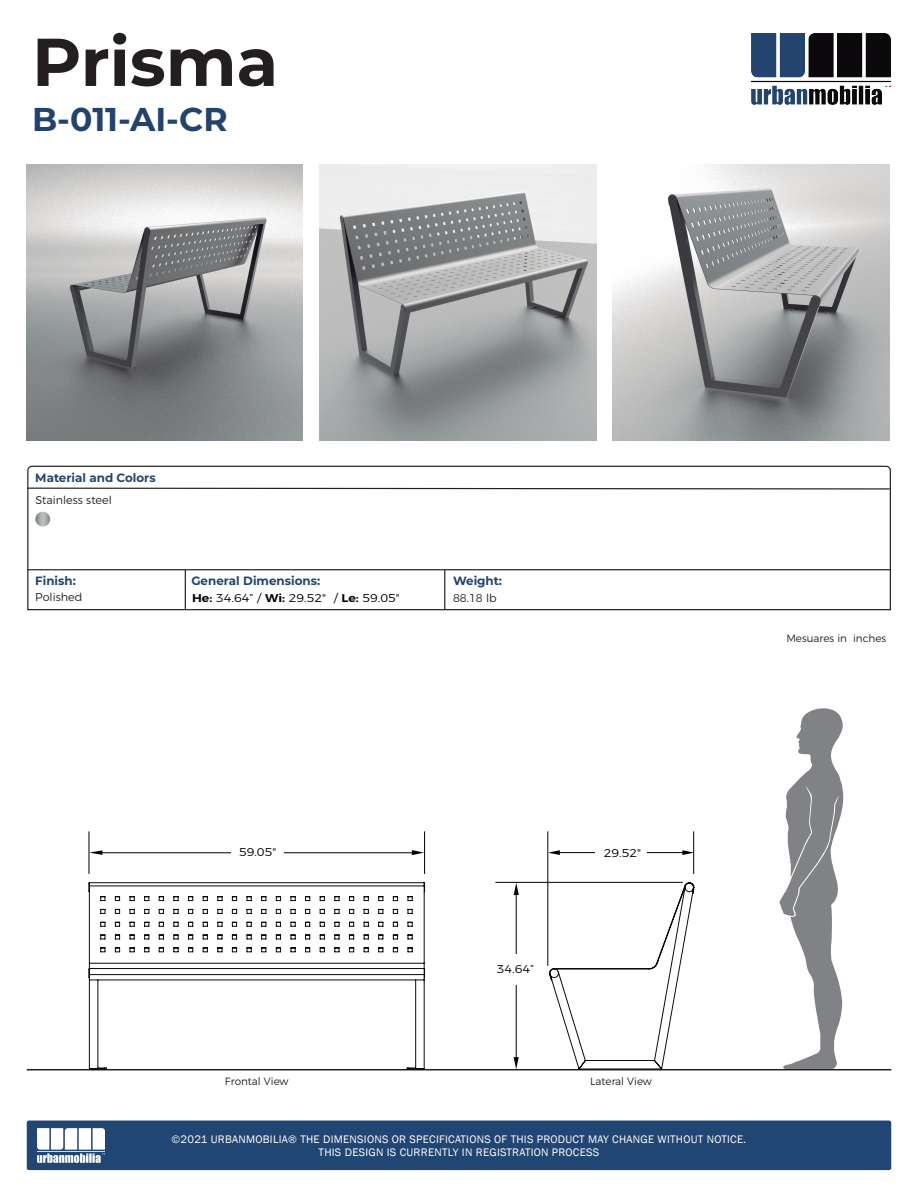
<style>
.page{position:relative;width:918px;height:1188px;background:#fff}
.page>*{position:absolute;margin:0;border:0;box-sizing:border-box;transform-origin:0 0}
.t1{font:700 67.5px "Montserrat";color:#231f20}
.t2{font:700 33px "Montserrat";color:#23436f}
.t3{font:700 12px "Montserrat";color:#23436f}
.t4{font:11.25px/13.5px "Franklin Gothic";letter-spacing:.025em;color:#fff;text-align:center}
.t5{font:300 11.25px "Montserrat";color:#000;scale:1.11 1}
.t6{font:300 11.25px "Montserrat";color:#231f20}
.t7{font:300 10.5px "Montserrat";color:#231f20}
.s1{font-weight:600}
</style>
<div class="page">
<div style="left:27px;top:1121px;width:864px;height:49px;background:#214673;border-radius:2px"></div>
<img style="left:38px;top:1128px;width:67px;height:34px">
<svg style="left:27px;top:465px;width:864px;height:146px"></svg>
<svg style="left:27px;top:487px;width:864px;height:3px"></svg>
<hr style="left:27px;top:569px;width:863px;height:1px;background:#231f20">
<hr style="left:185px;top:570px;width:1px;height:40px;background:#231f20">
<hr style="left:444px;top:570px;width:1px;height:40px;background:#231f20">
<hr style="left:27px;top:1069px;width:864px;height:1px;background:#231f20">
<svg style="left:779px;top:708px;width:65px;height:361px"></svg>
<hr style="left:424px;top:831px;width:1px;height:43px;background:#000001">
<hr style="left:89px;top:831px;width:1px;height:43px;background:#000001">
<svg style="left:89px;top:850px;width:13px;height:5px"></svg>
<svg style="left:412px;top:850px;width:12px;height:5px"></svg>
<hr style="left:101px;top:852px;width:318px;height:1px;background:#000001">
<div style="left:231px;top:837px;width:52px;height:30px;background:#fff"></div>
<hr style="left:547px;top:831px;width:1px;height:135px;background:#000001">
<hr style="left:693px;top:831px;width:1px;height:43px;background:#000001">
<svg style="left:548px;top:850px;width:12px;height:5px"></svg>
<svg style="left:682px;top:850px;width:12px;height:5px"></svg>
<hr style="left:550px;top:852px;width:140px;height:1px;background:#000001">
<div style="left:595px;top:838px;width:52px;height:29px;background:#fff"></div>
<hr style="left:495px;top:882px;width:188px;height:1px;background:#000001">
<svg style="left:514px;top:1057px;width:5px;height:12px"></svg>
<svg style="left:514px;top:883px;width:5px;height:12px"></svg>
<hr style="left:516px;top:892px;width:1px;height:166px;background:#000001">
<div style="left:494px;top:954px;width:43px;height:30px;background:#fff"></div>
<svg style="left:88px;top:882px;width:337px;height:188px"></svg>
<svg style="left:549px;top:882px;width:146px;height:188px"></svg>
<img style="left:27px;top:164px;width:276px;height:277px">
<img style="left:613px;top:164px;width:276px;height:277px">
<img style="left:320px;top:164px;width:276px;height:277px">
<img style="left:751px;top:34px;width:140px;height:71px">
<h1 class="t1" style="left:32px;top:13px;width:248px">Prisma</h1>
<h2 class="t2" style="left:32px;top:95px;width:197px">B-011-AI-CR</h2>
<p class="t3" style="left:35px;top:469px;width:122px">Material and Colors</p>
<p class="t6" style="left:35px;top:491px;width:78px">Stainless steel</p>
<p class="t3" style="left:35px;top:572px;width:42px">Finish:</p>
<p class="t3" style="left:191px;top:572px;width:130px">General Dimensions:</p>
<p class="t3" style="left:453px;top:572px;width:51px">Weight:</p>
<p class="t6" style="left:35px;top:589px;width:48px">Polished</p>
<p class="t5" style="left:192px;top:589px;width:189px"><span class="s1">He:</span> 34.64” / <span class="s1">Wi:</span> 29.52" / <span class="s1">Le:</span> 59.05"</p>
<p class="t6" style="left:453px;top:589px;width:45px">88.18 lb</p>
<p class="t7" style="left:786px;top:630px;width:101px">Mesuares in inches</p>
<p class="t5" style="left:239px;top:844px;width:35px">59.05"</p>
<p class="t5" style="left:604px;top:844px;width:35px">29.52"</p>
<p class="t5" style="left:497px;top:960px;width:35px">34.64”</p>
<p class="t7" style="left:225px;top:1073px;width:65px">Frontal View</p>
<p class="t7" style="left:590px;top:1073px;width:63px">Lateral View</p>
<p class="t4" style="left:172px;top:1132px;width:576px">©2021 URBANMOBILIA® THE DIMENSIONS OR SPECIFICATIONS OF THIS PRODUCT MAY CHANGE WITHOUT NOTICE.<br>THIS DESIGN IS CURRENTLY IN REGISTRATION PROCESS</p>
</div>
